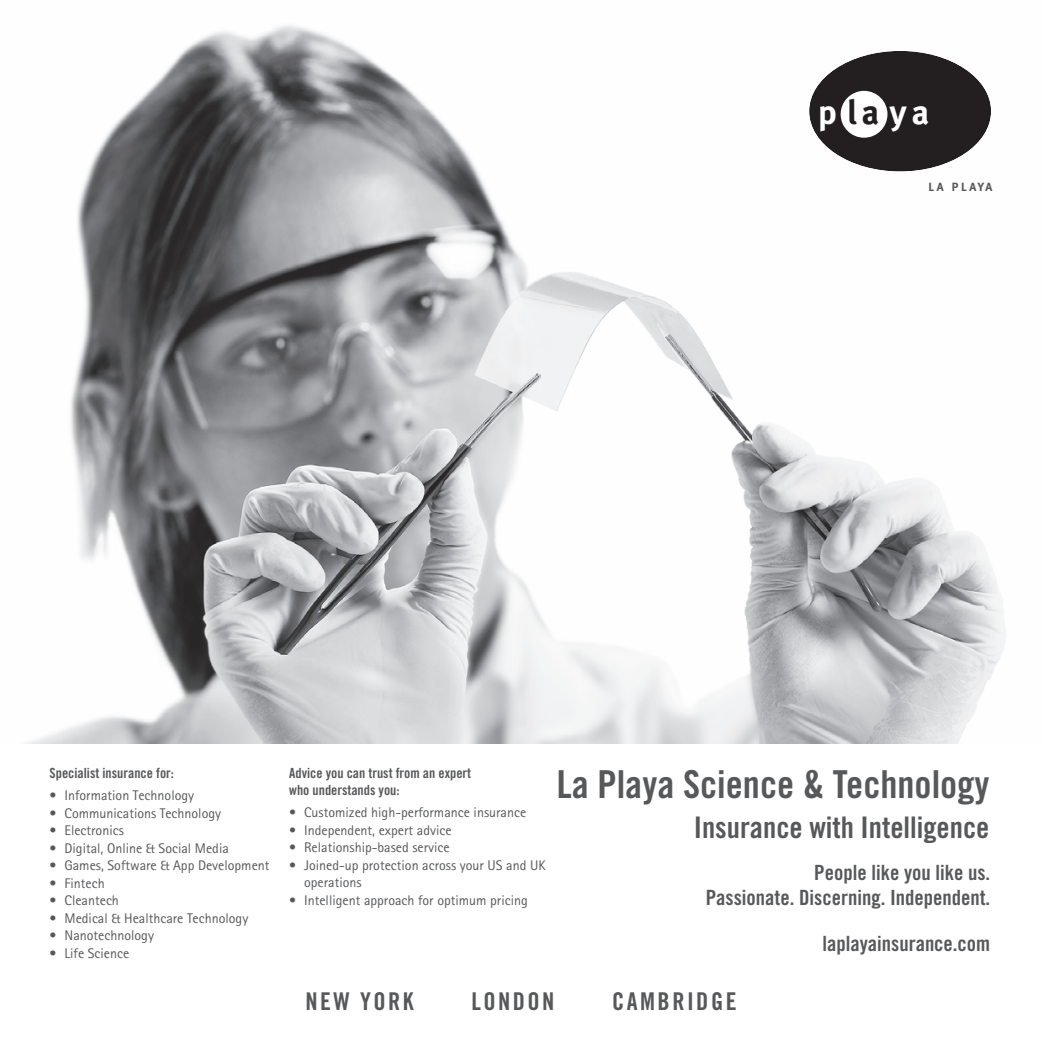
<style>
.page{position:relative;width:1042px;height:1042px;background:#fff}
.page>*{position:absolute;margin:0;border:0;box-sizing:border-box;transform-origin:0 0}
.t1{font:38.5px "Trade Gothic Bold Cond Twenty";color:#57585a}
.t2{font:700 34.12px "Meta";letter-spacing:.23em;color:#fff}
.t3{font:29.75px "Trade Gothic Bold Cond Twenty";color:#57585a}
.t4{font:24.5px "Trade Gothic Bold Cond Twenty";letter-spacing:.1em;color:#57585a}
.t5{font:21px/25.2px "Trade Gothic Bold Cond Twenty";color:#57585a;text-align:right}
.t6{font:14px/17.5px "Rotis Sans Serif";color:#57585a}
.t7{font:14px/16.8px "Trade Gothic Bold Cond Twenty";color:#57585a}
.t8{font:700 11.9px "Meta";letter-spacing:.2em;color:#57585a}
.s1{color:#231f20}
</style>
<div class="page">
<img style="left:28px;top:25px;width:978px;height:718px">
<svg style="left:808px;top:50px;width:184px;height:123px"></svg>
<div style="left:840px;top:91px;width:47px;height:47px;background:#fff;border-radius:50%"></div>
<h2 class="t2" style="left:818px;top:93px;width:112px">p<span class="s1">la</span>ya</h2>
<p class="t8" style="left:928px;top:180px;width:65px">LA PLAYA</p>
<p class="t7" style="left:50px;top:765px;width:126px">Specialist insurance for:</p>
<p class="t6" style="left:50px;top:788px;width:146px">• Information Technology</p>
<p class="t6" style="left:50px;top:805px;width:173px">• Communications Technology</p>
<p class="t6" style="left:50px;top:823px;width:76px">• Electronics</p>
<p class="t6" style="left:50px;top:840px;width:181px">• Digital, Online &amp; Social Media</p>
<p class="t6" style="left:50px;top:858px;width:221px">• Games, Software &amp; App Development</p>
<p class="t6" style="left:50px;top:875px;width:57px">• Fintech</p>
<p class="t6" style="left:50px;top:893px;width:71px">• Cleantech</p>
<p class="t6" style="left:50px;top:910px;width:200px">• Medical &amp; Healthcare Technology</p>
<p class="t6" style="left:50px;top:928px;width:106px">• Nanotechnology</p>
<p class="t6" style="left:50px;top:945px;width:81px">• Life Science</p>
<p class="t7" style="left:289px;top:765px;width:183px">Advice you can trust from an expert who understands you:</p>
<p class="t6" style="left:289px;top:805px;width:239px">• Customized high-performance insurance</p>
<p class="t6" style="left:289px;top:822px;width:164px">• Independent, expert advice</p>
<p class="t6" style="left:289px;top:840px;width:162px">• Relationship-based service</p>
<p class="t6" style="left:304px;top:857px;width:243px;text-indent:-15px">• Joined-up protection across your US and UK operations</p>
<p class="t6" style="left:289px;top:892px;width:240px">• Intelligent approach for optimum pricing</p>
<h1 class="t1" style="left:557px;top:770px;width:434px">La Playa Science &amp; Technology</h1>
<h3 class="t3" style="left:694px;top:817px;width:297px">Insurance with Intelligence</h3>
<h3 class="t5" style="left:706px;top:861px;width:286px">People like you like us.<br>Passionate. Discerning. Independent.</h3>
<h3 class="t5" style="left:822px;top:933px;width:169px">laplayainsurance.com</h3>
<h3 class="t4" style="left:305px;top:992px;width:110px">NEW YORK</h3>
<h3 class="t4" style="left:471px;top:992px;width:85px">LONDON</h3>
<h3 class="t4" style="left:612px;top:992px;width:126px">CAMBRIDGE</h3>
</div>
